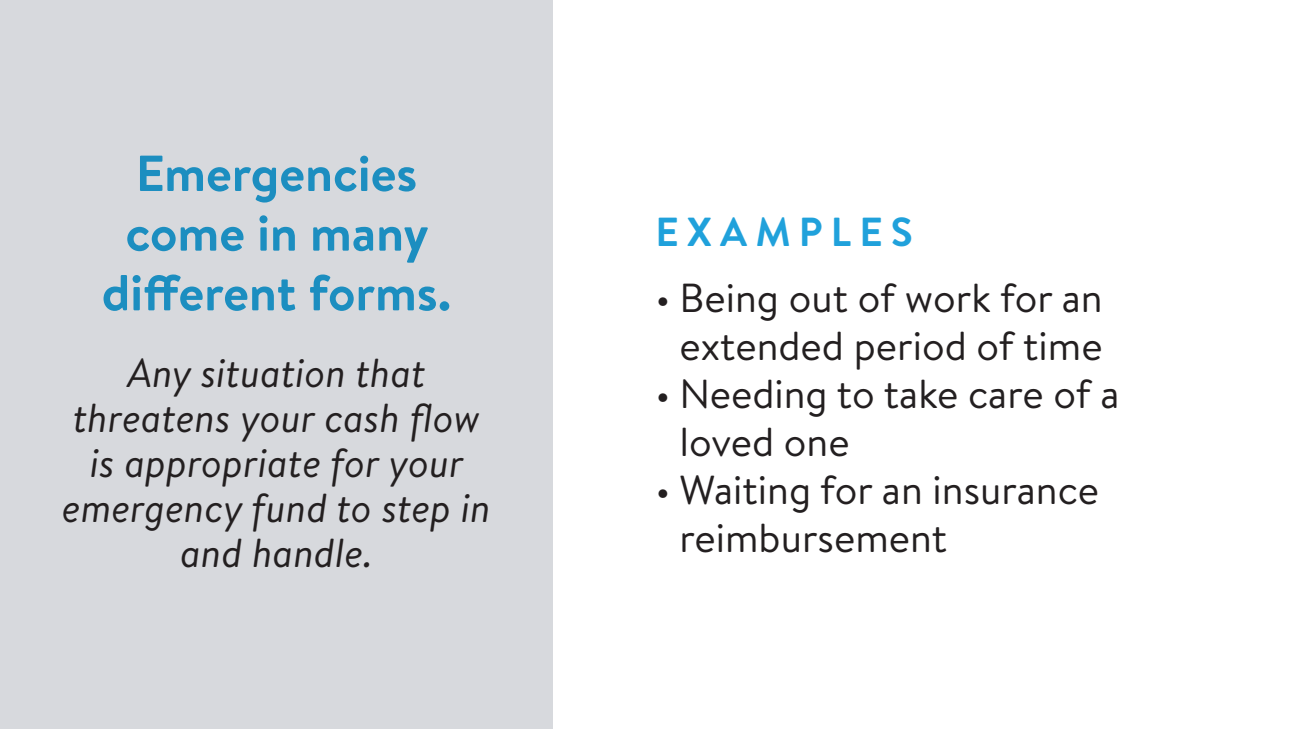
<style>
.page{position:relative;width:1296px;height:729px;background:#fff}
.page>*{position:absolute;margin:0;border:0;box-sizing:border-box;transform-origin:0 0}
.t1{font:700 50.55px/59.7px "Brandon Text";color:#1c8ec0;text-align:center}
.t2{font:40.5px/48px "Brandon Text";color:#231f20}
.t3{font:italic 40.5px/45px "Brandon Text";color:#231f20;text-align:center}
.t4{font:700 40.5px "Brandon Text";letter-spacing:.2em;color:#20a1db}
</style>
<div class="page">
<div style="left:0;top:0;width:553px;height:729px;background:#d7d9dd"></div>
<p class="t1" style="left:102px;top:143px;width:351px">Emergencies come in many different forms.</p>
<p class="t3" style="left:62px;top:350px;width:430px">Any situation that threatens your cash flow is appropriate for your emergency fund to step in and handle.</p>
<p class="t4" style="left:656px;top:204px;width:259px">EXAMPLES</p>
<p class="t2" style="left:656px;top:273px;width:449px;text-align:center">• Being out of work for an extended period of time</p>
<p class="t2" style="left:680px;top:369px;width:442px;text-indent:-24px">• Needing to take care of a loved one</p>
<p class="t2" style="left:680px;top:465px;width:421px;text-indent:-24px">• Waiting for an insurance reimbursement</p>
</div>
